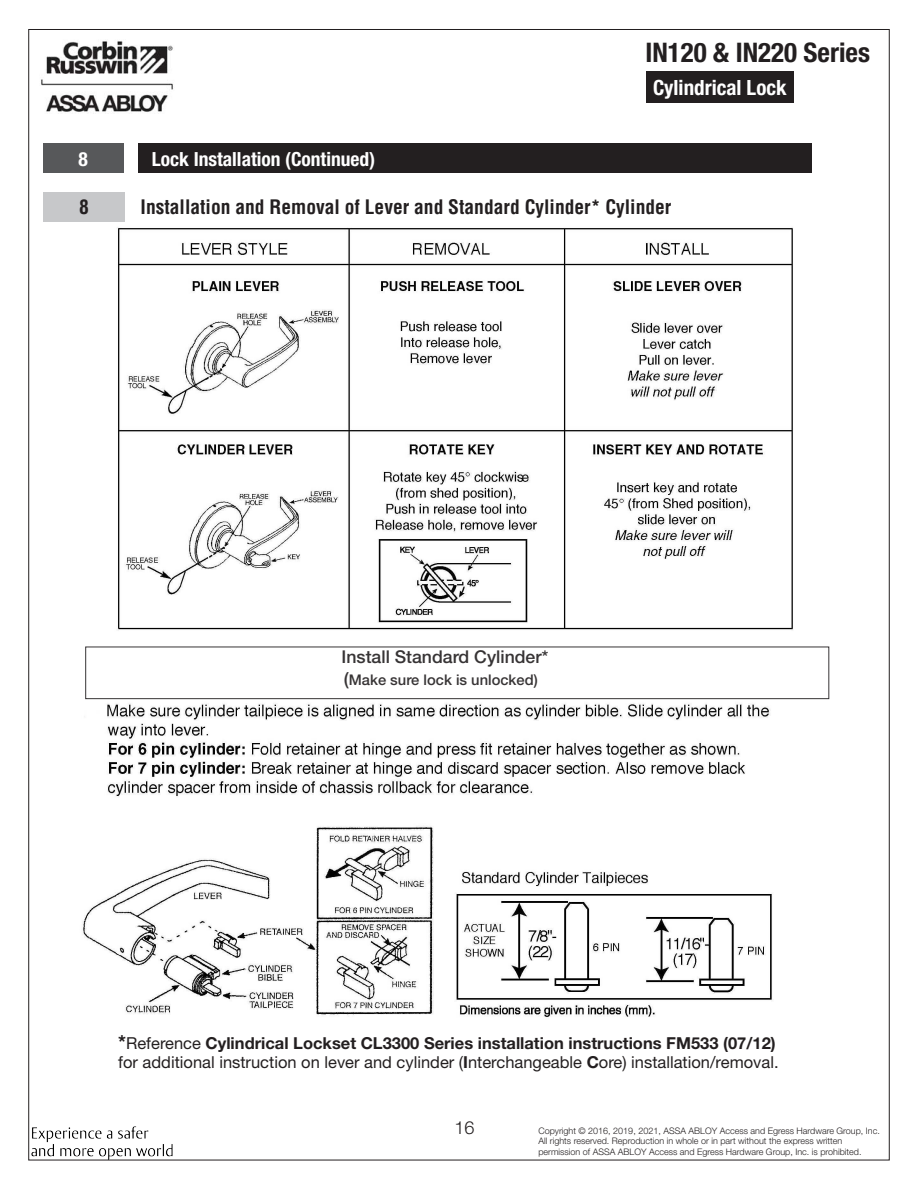
<style>
.page{position:relative;width:918px;height:1188px;background:#fff}
.page>*{position:absolute;margin:0;border:0;box-sizing:border-box;transform-origin:0 0}
.t1{font:700 condensed 27px "Helvetica Neue";color:#231f20}
.t2{font:700 condensed 21px "Helvetica Neue";color:#fff}
.Step_Name{font:700 condensed 19.5px "Helvetica";color:#231f20}
.SECTION_NAME_START{font:700 condensed 19.5px "Helvetica Neue";color:#fff}
.Section_Number{font:700 condensed 19.5px "Helvetica Neue";color:#fff}
.Step_Number{font:700 condensed 19.5px "Helvetica";color:#231f20}
.t3{font:300 18px "Helvetica Neue";color:#231f20}
.Paragraph_Style9{font:500 17.7px "Helvetica Neue";color:#373435}
.Body_Text_I0_11_13{font:16.5px/19.5px "Helvetica Neue";color:#231f20}
.Paragraph_Style9-2{font:500 14.7px "Helvetica Neue";color:#373435}
.t4{font:300 9px/10.8px "Helvetica Neue";color:#231f20}
.s1{font-size:17.7px}
.s2{font-family:"Helvetica Neue LT Std";font-weight:700;font-size:19.5px}
.s3{font-family:"Helvetica Neue LT Std";font-weight:700}
</style>
<div class="page">
<div style="left:646px;top:72px;width:147px;height:31px;background:#231f20"></div>
<img style="left:41px;top:41px;width:132px;height:71px">
<img style="left:31px;top:1126px;width:142px;height:34px">
<img style="left:117px;top:227px;width:676px;height:404px">
<img style="left:82px;top:703px;width:690px;height:314px">
<div style="left:85px;top:647px;width:744px;height:52px;border:1px solid #373435"></div>
<div style="left:43px;top:143px;width:81px;height:30px;background:#57585a"></div>
<div style="left:138px;top:143px;width:674px;height:30px;background:#231f20"></div>
<div style="left:43px;top:192px;width:81px;height:29px;background:#c7c8ca"></div>
<h1 class="t1" style="left:645px;top:36px;width:226px">IN120 &amp; IN220 Series</h1>
<h2 class="t2" style="left:653px;top:74px;width:135px">Cylindrical Lock</h2>
<p class="Section_Number" style="left:78px;top:147px;width:11px">8</p>
<p class="SECTION_NAME_START" style="left:152px;top:147px;width:225px">Lock Installation (Continued)</p>
<p class="Step_Number" style="left:79px;top:195px;width:11px">8</p>
<p class="Step_Name" style="left:141px;top:195px;width:532px">Installation and Removal of Lever and Standard Cylinder* Cylinder</p>
<p class="Paragraph_Style9" style="left:342px;top:647px;width:208px">Install Standard Cylinder*</p>
<p class="Paragraph_Style9-2" style="left:344px;top:671px;width:195px"><span class="s1">(</span>Make sure lock is unlocked)</p>
<p class="Body_Text_I0_11_13" style="left:118px;top:1033px;width:662px"><span class="s2">*</span>Reference <span class="s3">Cylindrical Lockset CL3300 Series installation instructions FM533 (07/12) </span>for additional instruction on lever and cylinder (<span class="s3">I</span>nterchangeable <span class="s3">C</span>ore) installation/removal.</p>
<h3 class="t3" style="left:455px;top:1117px;width:22px">16</h3>
<p class="t4" style="left:538px;top:1125px;width:343px">Copyright © 2016, 2019, 2021, ASSA ABLOY Access and Egress Hardware Group, Inc.<br>All rights reserved. Reproduction in whole or in part without the express written permission of ASSA ABLOY Access and Egress Hardware Group, Inc. is prohibited.</p>
</div>
